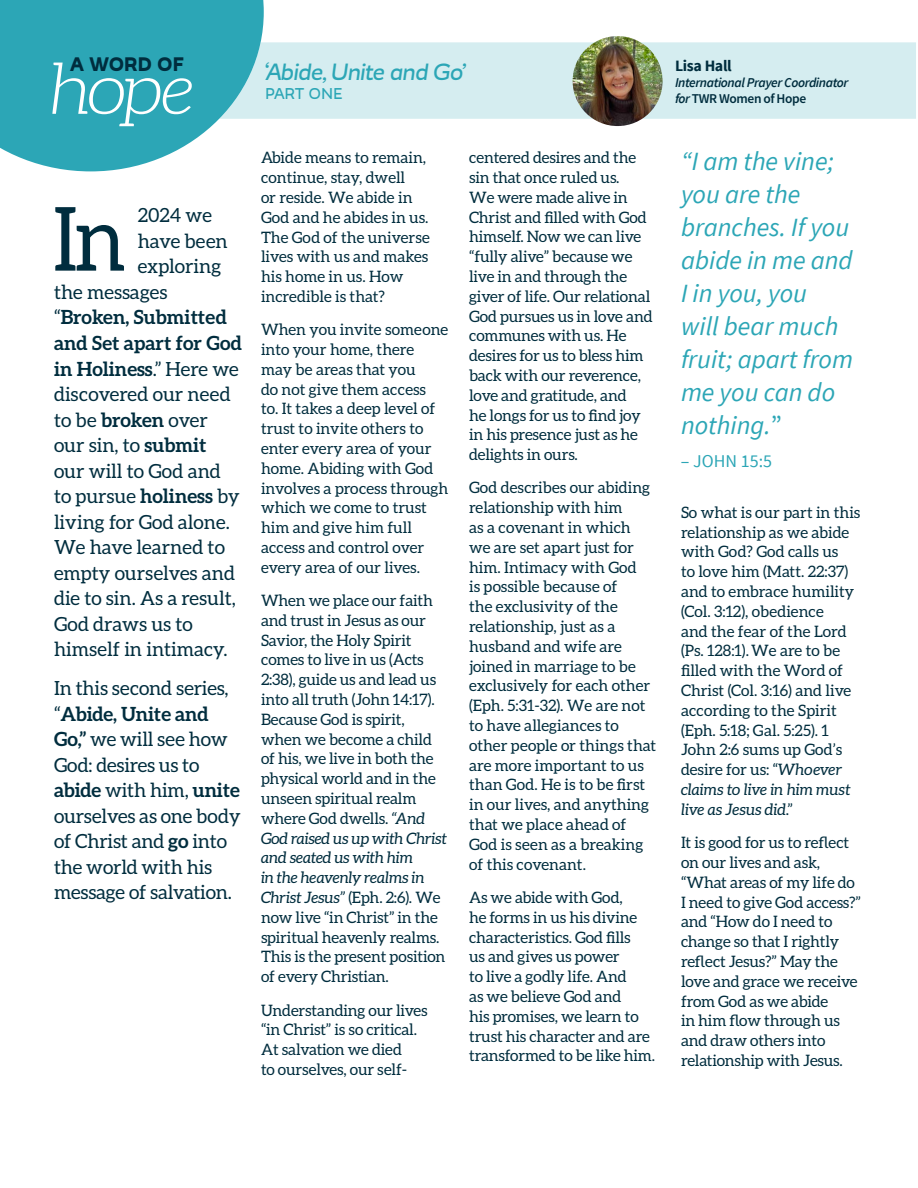
<style>
.page{position:relative;width:918px;height:1188px;background:#fff}
.page>*{position:absolute;margin:0;border:0;box-sizing:border-box;transform-origin:0 0}
.t1{font:88.65px "Aleo";color:#002d3e;scale:.94 1}
.t2{font:italic 300 70.5px "Aleo";color:#fff;scale:1.07 1}
.t3{font:italic 500 27px "Modernica";letter-spacing:-.045em;color:#2ca6b6}
.t4{font:italic 26.25px/33px "Source Sans Pro";color:#2ca6b6}
.t5{font:900 22.5px "Modernica";letter-spacing:.025em;color:#002d3e}
.t6{font:19.5px/25.5px "Aleo";color:#002d3e}
.t7{font:700 19.5px "Aleo";color:#002d3e}
.t8{font:18px "Source Sans Pro";color:#2ca6b6}
.t9{font:500 18px "Modernica";letter-spacing:.005em;color:#2ca6b6}
.t10{font:15.75px/19.8px "Aleo";letter-spacing:-.01em;color:#002d3e}
.t11{font:700 15.75px "Source Sans Pro";letter-spacing:-.02em;color:#002d3e}
.t12{font:italic 600 13.5px/15.8px "Source Sans Pro";letter-spacing:-.03em;color:#002d3e}
.s1{font-style:normal}
.s2{font-weight:400}
.s3{font-weight:700}
.s4{font-style:italic}
</style>
<div class="page">
<svg style="left:0;top:0;width:264px;height:171px;background:#45b0be"></svg>
<div style="left:219px;top:42px;width:697px;height:77px;background:#d5edf0"></div>
<img style="left:573px;top:36px;width:90px;height:90px;border-radius:45px">
<h3 class="t5" style="left:70px;top:54px;width:115px">A WORD OF</h3>
<p class="t11" style="left:675px;top:56px;width:58px">Lisa Hall</p>
<p class="t12" style="left:675px;top:75px;width:175px">International Prayer Coordinator for <span class="s1">TWR Women of Hope</span></p>
<h3 class="t3" style="left:265px;top:59px;width:203px">‘Abide, Unite and Go’</h3>
<p class="t9" style="left:265px;top:85px;width:79px">PART ONE</p>
<h2 class="t2" style="left:50px;top:51px;width:136px">hope</h2>
<h1 class="t1" style="left:52px;top:189px;width:80px">In</h1>
<p class="t6" style="left:138px;top:203px;width:76px">2024 we</p>
<p class="t6" style="left:138px;top:228px;width:92px">have been</p>
<p class="t6" style="left:138px;top:254px;width:85px">exploring</p>
<p class="t6" style="left:54px;top:279px;width:115px">the messages</p>
<p class="t7" style="left:54px;top:306px;width:174px"><span class="s2">“</span>Broken, Submitted</p>
<p class="t7" style="left:54px;top:332px;width:190px">and Set apart for God</p>
<p class="t7" style="left:54px;top:357px;width:186px">in Holiness<span class="s2">.” Here we</span></p>
<p class="t6" style="left:54px;top:381px;width:178px">discovered our need</p>
<p class="t6" style="left:54px;top:407px;width:155px">to be <span class="s3">broken</span> over</p>
<p class="t6" style="left:54px;top:432px;width:154px">our sin, to <span class="s3">submit</span></p>
<p class="t6" style="left:54px;top:458px;width:168px">our will to God and</p>
<p class="t6" style="left:54px;top:483px;width:187px">to pursue <span class="s3">holiness</span> by</p>
<p class="t6" style="left:54px;top:509px;width:177px">living for God alone.</p>
<p class="t6" style="left:54px;top:534px;width:173px">We have learned to</p>
<p class="t6" style="left:54px;top:560px;width:183px">empty ourselves and</p>
<p class="t6" style="left:54px;top:585px;width:183px">die to sin. As a result,</p>
<p class="t6" style="left:54px;top:611px;width:140px">God draws us to</p>
<p class="t6" style="left:54px;top:636px;width:175px">himself in intimacy.</p>
<p class="t6" style="left:54px;top:675px;width:188px">In this second series, “<span class="s3">Abide, Unite and<br>Go,”</span> we will see how<br>God: desires us to <span class="s3">abide</span> with him, <span class="s3">unite </span>ourselves as one body of Christ and <span class="s3">go</span> into the world with his message of salvation.</p>
<p class="t10" style="left:261px;top:148px;width:170px">Abide means to remain, continue, stay, dwell<br>or reside. We abide in<br>God and he abides in us.<br>The God of the universe lives with us and makes his home in us. How incredible is that?</p>
<p class="t10" style="left:261px;top:320px;width:189px">When you invite someone into your home, there may be areas that you<br>do not give them access<br>to. It takes a deep level of trust to invite others to enter every area of your home. Abiding with God involves a process through which we come to trust him and give him full access and control over every area of our lives.</p>
<p class="t10" style="left:261px;top:590px;width:187px">When we place our faith and trust in Jesus as our<br>Savior, the Holy Spirit comes to live in us (Acts<br>2:38), guide us and lead us into all truth (John 14:17).<br>Because God is spirit, when we become a child of his, we live in both the physical world and in the unseen spiritual realm where God dwells. <span class="s4">“And<br>God raised us up with Christ and seated us with him<br>in the heavenly realms in<br>Christ Jesus”</span> (Eph. 2:6). We now live “in Christ” in the spiritual heavenly realms.<br>This is the present position of every Christian.</p>
<p class="t10" style="left:261px;top:1000px;width:168px">Understanding our lives “in Christ” is so critical.<br>At salvation we died<br>to ourselves, our self-</p>
<p class="t10" style="left:469px;top:148px;width:185px">centered desires and the sin that once ruled us.<br>We were made alive in<br>Christ and filled with God himself. Now we can live “fully alive” because we live in and through the giver of life. Our relational<br>God pursues us in love and communes with us. He desires for us to bless him back with our reverence, love and gratitude, and<br>he longs for us to find joy in his presence just as he delights in ours.</p>
<p class="t10" style="left:469px;top:478px;width:189px">God describes our abiding relationship with him<br>as a covenant in which<br>we are set apart just for him. Intimacy with God<br>is possible because of<br>the exclusivity of the relationship, just as a husband and wife are joined in marriage to be exclusively for each other (Eph. 5:31-32). We are not to have allegiances to other people or things that are more important to us than God. He is to be first in our lives, and anything that we place ahead of<br>God is seen as a breaking of this covenant.</p>
<p class="t10" style="left:469px;top:887px;width:187px">As we abide with God,<br>he forms in us his divine characteristics. God fills<br>us and gives us power<br>to live a godly life. And<br>as we believe God and<br>his promises, we learn to trust his character and are transformed to be like him.</p>
<h3 class="t4" style="left:681px;top:145px;width:173px">“I am the vine; you are the branches. If you abide in me and<br>I in you, you<br>will bear much fruit; apart from me you can do nothing.<span class="s1">”</span></h3>
<p class="t8" style="left:681px;top:450px;width:93px">– JOHN 15:5</p>
<p class="t10" style="left:681px;top:502px;width:181px">So what is our part in this relationship as we abide with God? God calls us<br>to love him (Matt. 22:37) and to embrace humility (Col. 3:12), obedience<br>and the fear of the Lord (Ps. 128:1). We are to be filled with the Word of<br>Christ (Col. 3:16) and live according to the Spirit (Eph. 5:18; Gal. 5:25). 1<br>John 2:6 sums up God’s desire for us: “<span class="s4">Whoever claims to live in him must live as Jesus did</span>.”</p>
<p class="t10" style="left:681px;top:832px;width:181px">It is good for us to reflect on our lives and ask, “What areas of my life do<br>I need to give God access?” and “How do I need to change so that I rightly reflect Jesus?” May the love and grace we receive from God as we abide<br>in him flow through us and draw others into relationship with Jesus.</p>
</div>
